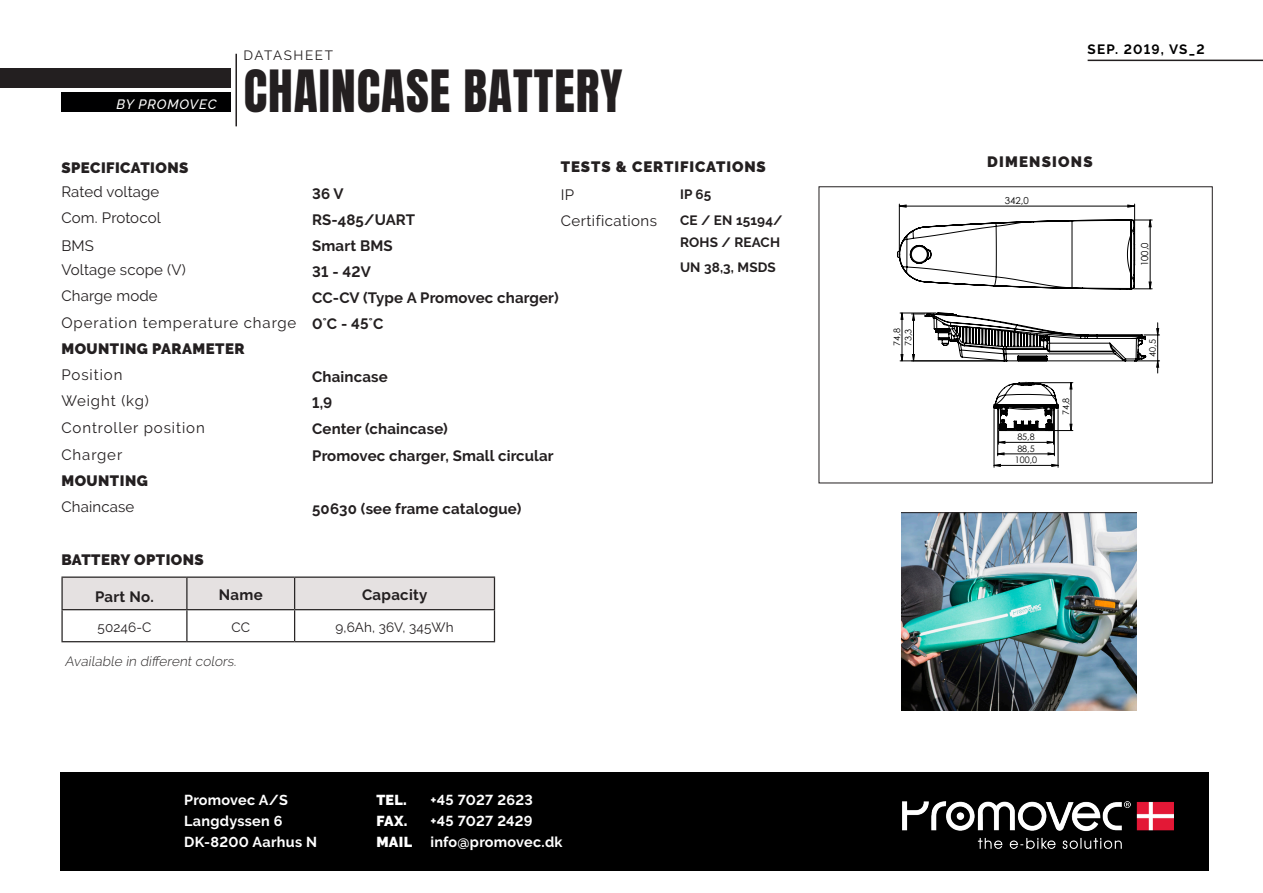
<style>
.page{position:relative;width:1263px;height:893px;background:#fff}
.page>*{position:absolute;margin:0;border:0;box-sizing:border-box;transform-origin:0 0}
.Brødtekst{font:49.5px "Anton";letter-spacing:.02em;color:#231f20}
.Brødtekst-2{font:700 15px "Raleway";letter-spacing:.01em;color:#231f20}
.Brødtekst-3{font:15px "Raleway";letter-spacing:.06em;color:#231f20}
.Brødtekst-4{font:15px "Raleway";letter-spacing:.01em;color:#231f20}
.Under-overskift__brø{font:900 15px "Raleway";letter-spacing:.03em;color:#231f20}
.Under-overskift__brø-2{font:900 15px "Raleway";letter-spacing:.06em;color:#231f20}
.Under-overskift__brø-3{font:15px "Raleway";letter-spacing:.03em;color:#231f20}
.Brødtekst-5{font:15px "Raleway";letter-spacing:.055em;color:#231f20}
.Under-overskift__brø-4{font:900 15px "Raleway";letter-spacing:.08em;color:#231f20}
.Brødtekst-6{font:15px "Raleway";letter-spacing:.035em;color:#231f20}
.t1{font:700 14.4px/20.5px "Raleway";letter-spacing:.02em;color:#fff}
.t2{font:900 14.4px "Raleway";letter-spacing:.02em;color:#fff}
.Brødtekst-7{font:700 13.5px/22.5px "Raleway";letter-spacing:.01em;color:#231f20}
.Bullets{font:italic 300 13.5px "Raleway";color:#292626}
.Brødtekst-8{font:13.5px "Raleway";letter-spacing:.01em;color:#231f20}
.Forside_-_overskrift{font:700 13.5px "Raleway";letter-spacing:.09em;color:#000001}
.t3{font:italic 500 13.5px "Raleway";letter-spacing:.06em;color:#fff}
.Forside_-_overskrift-2{font:13.5px "Raleway";letter-spacing:.115em;color:#231f20}
.t4{font:9.6px "Century Gothic";color:#000}
.t5{font:9px/11.6px "Century Gothic";color:#000}
.t6{font:4.8px "Century Gothic";color:#000}
</style>
<div class="page">
<div style="left:61px;top:772px;width:1148px;height:99px;background:#000"></div>
<img style="left:902px;top:802px;width:271px;height:47px">
<div style="left:0;top:69px;width:230px;height:19px;background:#231f20"></div>
<div style="left:61px;top:93px;width:169px;height:19px;background:#000001"></div>
<hr style="left:235px;top:54px;width:2px;height:72px;background:#231f20">
<hr style="left:1088px;top:60px;width:175px;height:1px;background:#231f20">
<svg style="left:63px;top:578px;width:431px;height:63px"></svg>
<hr style="left:61px;top:576px;width:126px;height:2px;background:#292626">
<hr style="left:61px;top:578px;width:2px;height:31px;background:#292626">
<hr style="left:61px;top:609px;width:126px;height:1px;background:#292626">
<hr style="left:61px;top:610px;width:2px;height:31px;background:#292626">
<hr style="left:61px;top:641px;width:126px;height:1px;background:#292626">
<hr style="left:187px;top:576px;width:108px;height:2px;background:#292626">
<hr style="left:186px;top:578px;width:2px;height:31px;background:#292626">
<hr style="left:295px;top:576px;width:200px;height:2px;background:#292626">
<hr style="left:294px;top:578px;width:1px;height:31px;background:#292626">
<hr style="left:494px;top:578px;width:1px;height:31px;background:#292626">
<hr style="left:187px;top:609px;width:108px;height:1px;background:#292626">
<hr style="left:186px;top:610px;width:2px;height:31px;background:#292626">
<hr style="left:295px;top:609px;width:200px;height:1px;background:#292626">
<hr style="left:294px;top:610px;width:1px;height:31px;background:#292626">
<hr style="left:494px;top:610px;width:1px;height:31px;background:#292626">
<hr style="left:187px;top:641px;width:108px;height:1px;background:#292626">
<hr style="left:295px;top:641px;width:200px;height:1px;background:#292626">
<div style="left:819px;top:186px;width:394px;height:297px;border:1px solid #231f20"></div>
<img style="left:901px;top:513px;width:236px;height:197px">
<hr style="left:1127px;top:464px;width:45px;height:1px;background:#c0c0c0">
<hr style="left:1127px;top:499px;width:45px;height:1px;background:#c0c0c0">
<hr style="left:1127px;top:490px;width:45px;height:1px;background:#c0c0c0">
<hr style="left:1127px;top:481px;width:45px;height:1px;background:#c0c0c0">
<hr style="left:1127px;top:473px;width:45px;height:1px;background:#c0c0c0">
<hr style="left:1127px;top:508px;width:45px;height:1px;background:#c0c0c0">
<hr style="left:881px;top:180px;width:291px;height:1px;background:#c0c0c0">
<hr style="left:881px;top:180px;width:1px;height:142px;background:#c0c0c0">
<hr style="left:881px;top:543px;width:291px;height:1px;background:#c0c0c0">
<hr style="left:881px;top:532px;width:246px;height:1px;background:#c0c0c0">
<hr style="left:1262px;top:180px;width:1px;height:142px;background:#c0c0c0">
<hr style="left:899px;top:204px;width:1px;height:48px;background:#000">
<hr style="left:1134px;top:204px;width:1px;height:39px;background:#000">
<svg style="left:899px;top:205px;width:236px;height:3px"></svg>
<svg style="left:897px;top:219px;width:255px;height:71px"></svg>
<hr style="left:884px;top:303px;width:278px;height:1px;background:#c0c0c0">
<hr style="left:884px;top:303px;width:1px;height:87px;background:#c0c0c0">
<hr style="left:884px;top:486px;width:278px;height:1px;background:#c0c0c0">
<hr style="left:884px;top:477px;width:254px;height:1px;background:#c0c0c0">
<hr style="left:1262px;top:303px;width:1px;height:87px;background:#c0c0c0">
<hr style="left:900px;top:313px;width:36px;height:1px;background:#000">
<hr style="left:900px;top:361px;width:105px;height:1px;background:#000">
<hr style="left:1262px;top:313px;width:1px;height:48px;background:#000">
<hr style="left:980px;top:483px;width:105px;height:1px;background:#c0c0c0">
<hr style="left:980px;top:507px;width:105px;height:1px;background:#c0c0c0">
<hr style="left:980px;top:523px;width:105px;height:1px;background:#c0c0c0">
<hr style="left:980px;top:540px;width:105px;height:1px;background:#c0c0c0">
<hr style="left:1132px;top:418px;width:1px;height:59px;background:#c0c0c0">
<hr style="left:980px;top:373px;width:1px;height:104px;background:#c0c0c0">
<hr style="left:980px;top:556px;width:105px;height:1px;background:#c0c0c0">
<hr style="left:1123px;top:373px;width:1px;height:104px;background:#c0c0c0">
<hr style="left:1132px;top:373px;width:1px;height:45px;background:#c0c0c0">
<svg style="left:901px;top:312px;width:259px;height:62px"></svg>
<svg style="left:980px;top:381px;width:93px;height:86px"></svg>
<p class="t3" style="left:117px;top:96px;width:101px">BY PROMOVEC</p>
<p class="Forside_-_overskrift-2" style="left:243px;top:48px;width:91px">DATASHEET</p>
<p class="Brødtekst" style="left:244px;top:66px;width:380px">CHAINCASE BATTERY</p>
<p class="Under-overskift__brø-2" style="left:561px;top:158px;width:207px">TESTS &amp; CERTIFICATIONS</p>
<p class="Under-overskift__brø-3" style="left:561px;top:186px;width:15px">IP</p>
<p class="Brødtekst-7" style="left:680px;top:183px;width:33px">IP 65</p>
<p class="Under-overskift__brø-3" style="left:561px;top:212px;width:98px">Certifications</p>
<p class="Brødtekst-7" style="left:680px;top:209px;width:104px">CE / EN 15194/<br>ROHS / REACH</p>
<p class="Brødtekst-7" style="left:680px;top:256px;width:97px">UN 38,3, MSDS</p>
<p class="Under-overskift__brø" style="left:61px;top:159px;width:128px">SPECIFICATIONS</p>
<p class="Brødtekst-4" style="left:61px;top:183px;width:99px">Rated voltage</p>
<p class="Brødtekst-2" style="left:312px;top:185px;width:33px">36 V</p>
<p class="Brødtekst-4" style="left:61px;top:209px;width:101px">Com. Protocol</p>
<p class="Brødtekst-2" style="left:312px;top:211px;width:104px">RS-485/UART</p>
<p class="Brødtekst-6" style="left:61px;top:237px;width:34px">BMS</p>
<p class="Brødtekst-2" style="left:312px;top:237px;width:82px">Smart BMS</p>
<p class="Brødtekst-4" style="left:61px;top:261px;width:126px">Voltage scope (V)</p>
<p class="Brødtekst-2" style="left:312px;top:263px;width:60px">31 - 42V</p>
<p class="Brødtekst-4" style="left:61px;top:287px;width:98px">Charge mode</p>
<p class="Brødtekst-2" style="left:312px;top:289px;width:248px">CC-CV (Type A Promovec charger)</p>
<p class="Brødtekst-3" style="left:61px;top:313px;width:236px">Operation temperature charge</p>
<p class="Brødtekst-2" style="left:312px;top:315px;width:73px">0˚C - 45˚C</p>
<p class="Under-overskift__brø" style="left:61px;top:340px;width:185px">MOUNTING PARAMETER</p>
<p class="Brødtekst-3" style="left:61px;top:366px;width:62px">Position</p>
<p class="Brødtekst-2" style="left:312px;top:368px;width:77px">Chaincase</p>
<p class="Brødtekst-5" style="left:61px;top:392px;width:89px">Weight (kg)</p>
<p class="Brødtekst-2" style="left:312px;top:394px;width:22px">1,9</p>
<p class="Brødtekst-3" style="left:61px;top:419px;width:145px">Controller position</p>
<p class="Brødtekst-2" style="left:312px;top:420px;width:137px">Center (chaincase)</p>
<p class="Brødtekst-3" style="left:61px;top:446px;width:62px">Charger</p>
<p class="Brødtekst-2" style="left:312px;top:448px;width:243px">Promovec charger, Small circular</p>
<p class="Under-overskift__brø" style="left:61px;top:472px;width:88px">MOUNTING</p>
<p class="Brødtekst-4" style="left:61px;top:498px;width:74px">Chaincase</p>
<p class="Brødtekst-2" style="left:312px;top:500px;width:211px">50630 (see frame catalogue)</p>
<p class="t6" style="left:585px;top:216px;width:5px">A</p>
<p class="t5" style="left:765px;top:232px;width:24px">342,0</p>
<p class="Under-overskift__brø" style="left:61px;top:551px;width:144px">BATTERY OPTIONS</p>
<p class="Brødtekst-2" style="left:95px;top:588px;width:60px">Part No.</p>
<p class="Brødtekst-2" style="left:219px;top:587px;width:45px">Name</p>
<p class="Brødtekst-2" style="left:362px;top:587px;width:67px">Capacity</p>
<p class="Brødtekst-8" style="left:98px;top:619px;width:55px">50246-C</p>
<p class="Brødtekst-8" style="left:231px;top:619px;width:20px">CC</p>
<p class="Brødtekst-8" style="left:336px;top:619px;width:119px">9,6Ah, 36V, 345Wh</p>
<p class="Bullets" style="left:65px;top:653px;width:175px">Available in different colors.</p>
<p class="t1" style="left:184px;top:790px;width:135px">Promovec A/S<br>Langdyssen 6<br>DK-8200 Aarhus N</p>
<p class="t2" style="left:376px;top:792px;width:32px">TEL.</p>
<p class="t1" style="left:430px;top:790px;width:104px">+45 7027 2623</p>
<p class="t2" style="left:376px;top:813px;width:32px">FAX.</p>
<p class="t1" style="left:430px;top:811px;width:104px">+45 7027 2429</p>
<p class="t2" style="left:376px;top:833px;width:37px">MAIL</p>
<p class="t1" style="left:430px;top:831px;width:134px">info@promovec.dk</p>
<p class="t5" style="left:891px;top:346px;width:19px;rotate:-90deg">74,8</p>
<p class="t5" style="left:902px;top:346px;width:19px;rotate:-90deg">73,3</p>
<p class="Forside_-_overskrift" style="left:1088px;top:41px;width:118px">SEP. 2019, VS_2</p>
<p class="Under-overskift__brø-4" style="left:987px;top:153px;width:107px">DIMENSIONS</p>
<p class="t5" style="left:1025px;top:162px;width:24px">342,0</p>
<p class="t4" style="left:1005px;top:194px;width:26px">342,0</p>
<p class="t5" style="left:1015px;top:431px;width:24px">85,8<br>88,5<br>100,0</p>
<p class="t5" style="left:1060px;top:415px;width:19px;rotate:-90deg">74,8</p>
<p class="t4" style="left:1138px;top:266px;width:26px;rotate:-90deg">100,0</p>
<p class="t5" style="left:1146px;top:357px;width:19px;rotate:-90deg">40,5</p>
</div>
